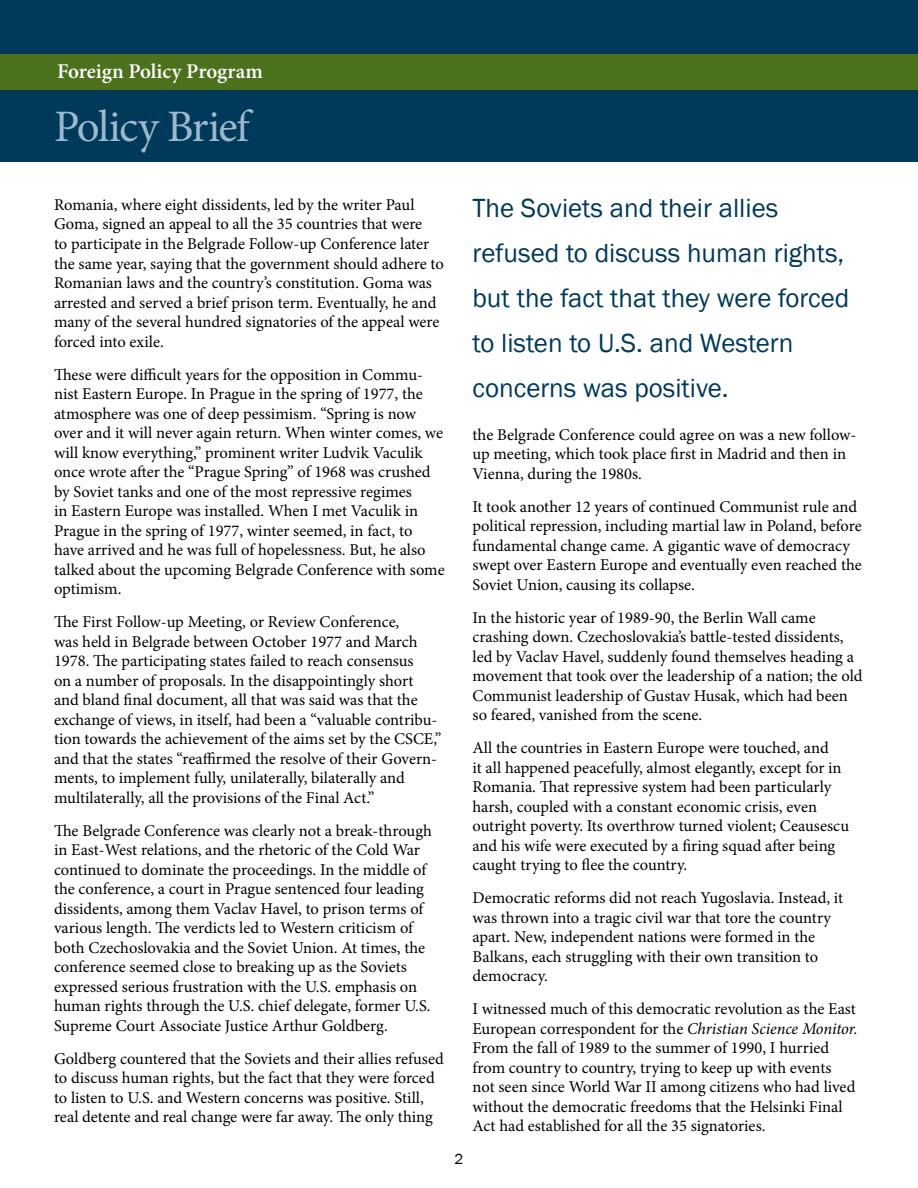
<style>
.page{position:relative;width:918px;height:1188px;background:#fff}
.page>*{position:absolute;margin:0;border:0;box-sizing:border-box;transform-origin:0 0}
.t1{font:45px "Minion Pro";letter-spacing:-.035em;color:#9cb9ce}
.t2{font:27px/45px "Franklin Gothic";color:#00395a}
.t3{font:600 21px "Minion Pro";letter-spacing:-.005em;color:#fff}
.t4{font:16.5px/19.5px "Minion Pro";color:#000}
.t5{font:15px "Franklin Gothic";color:#000}
.s1{font-style:italic}
</style>
<div class="page">
<div style="left:0;top:0;width:918px;height:162px;background:#00395a"></div>
<div style="left:0;top:54px;width:918px;height:36px;background:#4b711d"></div>
<p class="t3" style="left:57px;top:57px;width:207px">Foreign Policy Program</p>
<h1 class="t1" style="left:54px;top:96px;width:197px">Policy Brief</h1>
<p class="t4" style="left:54px;top:195px;width:391px">Romania, where eight dissidents, led by the writer Paul Goma, signed an appeal to all the 35 countries that were<br>to participate in the Belgrade Follow-up Conference later the same year, saying that the government should adhere to Romanian laws and the country’s constitution. Goma was arrested and served a brief prison term. Eventually, he and many of the several hundred signatories of the appeal were forced into exile.</p>
<p class="t4" style="left:54px;top:365px;width:392px">These were difficult years for the opposition in Commu&shy;nist Eastern Europe. In Prague in the spring of 1977, the atmosphere was one of deep pessimism. “Spring is now over and it will never again return. When winter comes, we will know everything,” prominent writer Ludvik Vaculik once wrote after the “Prague Spring” of 1968 was crushed by Soviet tanks and one of the most repressive regimes<br>in Eastern Europe was installed. When I met Vaculik in Prague in the spring of 1977, winter seemed, in fact, to have arrived and he was full of hopelessness. But, he also talked about the upcoming Belgrade Conference with some optimism.</p>
<p class="t4" style="left:54px;top:612px;width:389px">The First Follow-up Meeting, or Review Conference,<br>was held in Belgrade between October 1977 and March 1978. The participating states failed to reach consensus<br>on a number of proposals. In the disappointingly short and bland final document, all that was said was that the exchange of views, in itself, had been a “valuable contribu&shy;tion towards the achievement of the aims set by the CSCE,” and that the states “reaffirmed the resolve of their Govern&shy;ments, to implement fully, unilaterally, bilaterally and multilaterally, all the provisions of the Final Act.”</p>
<p class="t4" style="left:54px;top:821px;width:380px">The Belgrade Conference was clearly not a break-through in East-West relations, and the rhetoric of the Cold War continued to dominate the proceedings. In the middle of the conference, a court in Prague sentenced four leading dissidents, among them Vaclav Havel, to prison terms of various length. The verdicts led to Western criticism of both Czechoslovakia and the Soviet Union. At times, the conference seemed close to breaking up as the Soviets expressed serious frustration with the U.S. emphasis on human rights through the U.S. chief delegate, former U.S.<br>Supreme Court Associate Justice Arthur Goldberg.</p>
<p class="t4" style="left:54px;top:1049px;width:391px">Goldberg countered that the Soviets and their allies refused to discuss human rights, but the fact that they were forced to listen to U.S. and Western concerns was positive. Still, real detente and real change were far away. The only thing</p>
<h2 class="t2" style="left:472px;top:186px;width:378px">The Soviets and their allies refused to discuss human rights, but the fact that they were forced to listen to U.S. and Western concerns was positive.</h2>
<p class="t5" style="left:455px;top:1150px;width:10px">2</p>
<p class="t4" style="left:473px;top:425px;width:385px">the Belgrade Conference could agree on was a new follow&shy;up meeting, which took place first in Madrid and then in<br>Vienna, during the 1980s.</p>
<p class="t4" style="left:473px;top:497px;width:391px">It took another 12 years of continued Communist rule and political repression, including martial law in Poland, before fundamental change came. A gigantic wave of democracy swept over Eastern Europe and eventually even reached the Soviet Union, causing its collapse.</p>
<p class="t4" style="left:473px;top:608px;width:392px">In the historic year of 1989-90, the Berlin Wall came crashing down. Czechoslovakia’s battle-tested dissidents, led by Vaclav Havel, suddenly found themselves heading a movement that took over the leadership of a nation; the old Communist leadership of Gustav Husak, which had been so feared, vanished from the scene.</p>
<p class="t4" style="left:473px;top:738px;width:378px">All the countries in Eastern Europe were touched, and<br>it all happened peacefully, almost elegantly, except for in Romania. That repressive system had been particularly harsh, coupled with a constant economic crisis, even outright poverty. Its overthrow turned violent; Ceausescu and his wife were executed by a firing squad after being caught trying to flee the country.</p>
<p class="t4" style="left:473px;top:888px;width:372px">Democratic reforms did not reach Yugoslavia. Instead, it was thrown into a tragic civil war that tore the country apart. New, independent nations were formed in the Balkans, each struggling with their own transition to democracy.</p>
<p class="t4" style="left:473px;top:999px;width:387px">I witnessed much of this democratic revolution as the East European correspondent for the <span class="s1">Christian Science Monitor.<br></span>From the fall of 1989 to the summer of 1990, I hurried from country to country, trying to keep up with events not seen since World War II among citizens who had lived without the democratic freedoms that the Helsinki Final Act had established for all the 35 signatories.</p>
</div>
